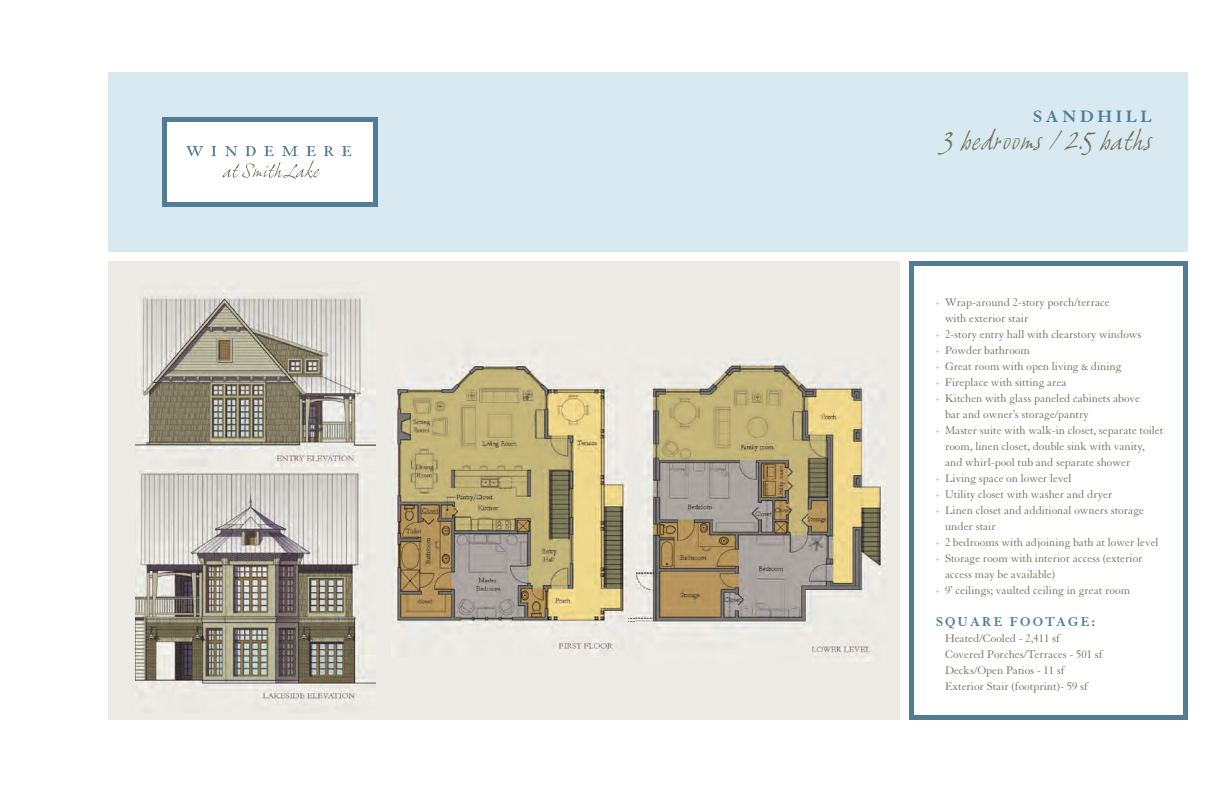
<style>
.page{position:relative;width:1224px;height:792px;background:#fff}
.page>*{position:absolute;margin:0;border:0;box-sizing:border-box;transform-origin:0 0}
.t1{font:italic 26px "Grimshaw Hand ITC";color:#72705b}
.t2{font:700 18px "Granjon";letter-spacing:.2em;color:#507c94}
.t3{font:700 14px "Granjon";letter-spacing:.15em;color:#507c94}
.t4{font:12px/16px "Granjon";color:#72705b}
</style>
<div class="page">
<div style="left:108px;top:261px;width:792px;height:459px;background:#ebeae5"></div>
<svg style="left:909px;top:261px;width:279px;height:459px"></svg>
<div style="left:108px;top:72px;width:1080px;height:180px;background:#d8e9f1"></div>
<img style="left:393px;top:362px;width:236px;height:290px">
<img style="left:635px;top:361px;width:251px;height:300px">
<img style="left:629px;top:618px;width:6px;height:4px">
<img style="left:135px;top:290px;width:241px;height:412px">
<svg style="left:162px;top:117px;width:216px;height:90px;background:#dde5e9"></svg>
<h2 class="t2" style="left:1033px;top:106px;width:120px">SANDHILL</h2>
<h1 class="t1" style="left:942px;top:124px;width:211px">3 bedrooms / 2.5 baths</h1>
<p class="t4" style="left:936px;top:294px;width:175px">· Wrap-around 2-story porch/terrace</p>
<p class="t4" style="left:945px;top:310px;width:85px">with exterior stair</p>
<p class="t4" style="left:936px;top:326px;width:207px">· 2-story entry hall with clearstory windows</p>
<p class="t4" style="left:936px;top:342px;width:96px">· Powder bathroom</p>
<p class="t4" style="left:936px;top:358px;width:187px">· Great room with open living &amp; dining</p>
<p class="t4" style="left:936px;top:374px;width:132px">· Fireplace with sitting area</p>
<p class="t4" style="left:936px;top:390px;width:206px">· Kitchen with glass paneled cabinets above</p>
<p class="t4" style="left:945px;top:406px;width:145px">bar and owner’s storage/pantry</p>
<p class="t4" style="left:936px;top:422px;width:229px">· Master suite with walk-in closet, separate toilet</p>
<p class="t4" style="left:945px;top:438px;width:201px">room, linen closet, double sink with vanity,</p>
<p class="t4" style="left:945px;top:454px;width:187px">and whirl-pool tub and separate shower</p>
<p class="t4" style="left:936px;top:470px;width:137px">· Living space on lower level</p>
<p class="t4" style="left:936px;top:486px;width:178px">· Utility closet with washer and dryer</p>
<p class="t4" style="left:936px;top:502px;width:210px">· Linen closet and additional owners storage</p>
<p class="t4" style="left:945px;top:518px;width:52px">under stair</p>
<p class="t4" style="left:936px;top:534px;width:224px">· 2 bedrooms with adjoining bath at lower level</p>
<p class="t4" style="left:936px;top:550px;width:208px">· Storage room with interior access (exterior</p>
<p class="t4" style="left:945px;top:566px;width:112px">access may be available)</p>
<p class="t4" style="left:936px;top:582px;width:196px">· 9’ ceilings; vaulted ceiling in great room</p>
<p class="t3" style="left:936px;top:614px;width:160px">SQUARE FOOTAGE:</p>
<p class="t4" style="left:945px;top:630px;width:159px">Heated/Cooled - 2,411 sf<br>Covered Porches/Terraces - 501 sf<br>Decks/Open Patios - 11 sf<br>Exterior Stair (footprint)- 59 sf</p>
</div>
